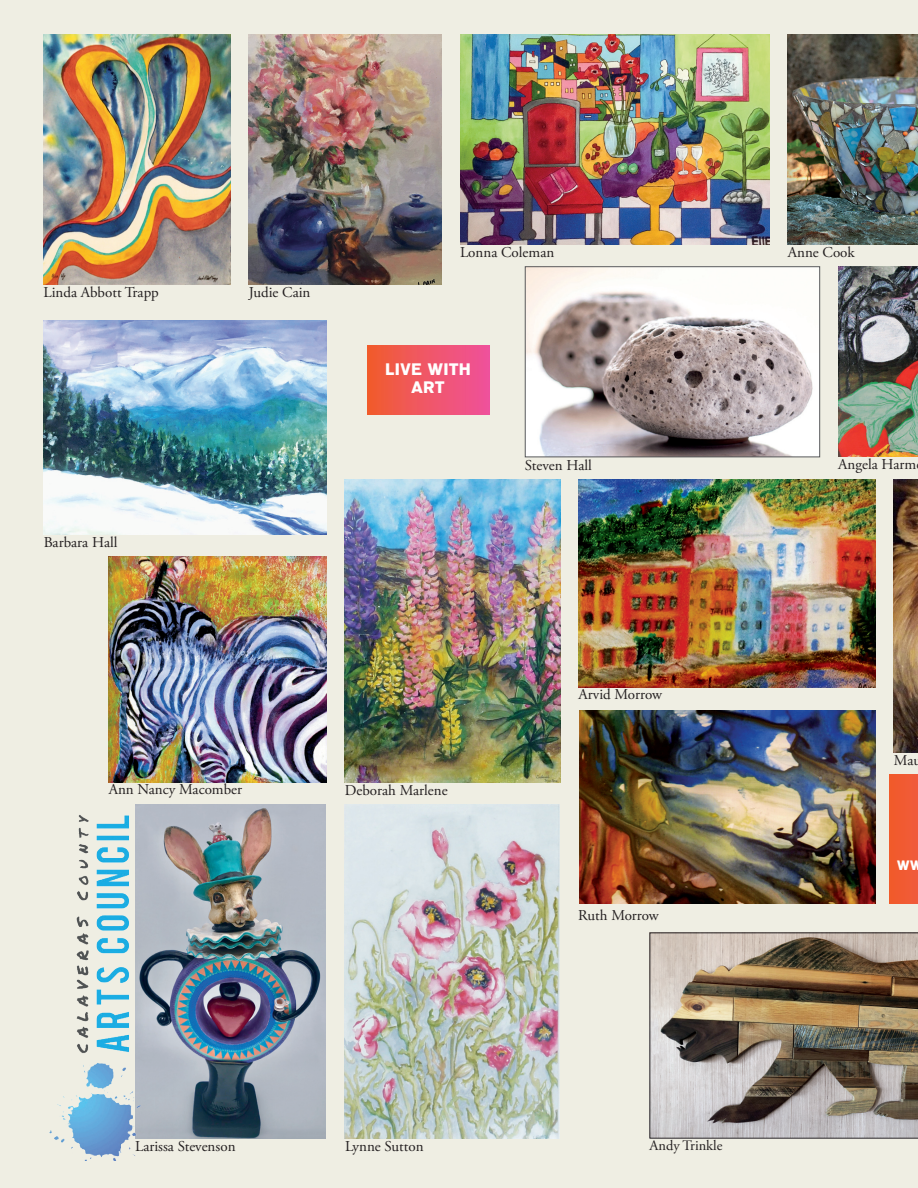
<style>
.page{position:relative;width:918px;height:1188px;background:#efeee3}
.page>*{position:absolute;margin:0;border:0;box-sizing:border-box;transform-origin:0 0}
.Medium{font:700 16.5px/18px "AG Old Face";letter-spacing:.03em;color:#fff;text-align:center}
.Names{font:15px "Adobe Garamond Pro";color:#231f20}
.Names-2{font:14.4px "Adobe Garamond Pro";color:#231f20}
.Medium-2{font:700 13.5px "AG Old Face";color:#fff}
</style>
<div class="page">
<div style="left:368px;top:346px;width:122px;height:68px;background:linear-gradient(to right,#f15c30,#ef519d)"></div>
<img style="left:788px;top:34px;width:130px;height:211px">
<img style="left:44px;top:34px;width:187px;height:251px">
<img style="left:44px;top:321px;width:283px;height:214px">
<img style="left:527px;top:268px;width:291px;height:187px">
<div style="left:525px;top:266px;width:295px;height:191px;border:1px solid #57585a"></div>
<img style="left:109px;top:557px;width:218px;height:225px">
<img style="left:579px;top:711px;width:297px;height:193px">
<img style="left:168px;top:804px;width:158px;height:335px">
<img style="left:249px;top:34px;width:193px;height:251px">
<img style="left:460px;top:34px;width:310px;height:211px">
<img style="left:345px;top:479px;width:215px;height:303px">
<img style="left:578px;top:479px;width:298px;height:208px">
<img style="left:650px;top:932px;width:268px;height:207px">
<img style="left:50px;top:804px;width:118px;height:357px">
<img style="left:345px;top:804px;width:214px;height:335px">
<div style="left:889px;top:775px;width:29px;height:129px;background:#f15a32"></div>
<img style="left:838px;top:266px;width:80px;height:191px">
<img style="left:894px;top:479px;width:24px;height:274px">
<p class="Names" style="left:44px;top:284px;width:117px">Linda Abbott Trapp</p>
<p class="Names" style="left:44px;top:533px;width:75px">Barbara Hall</p>
<p class="Names" style="left:249px;top:284px;width:63px">Judie Cain</p>
<p class="Names" style="left:460px;top:243px;width:96px">Lonna Coleman</p>
<p class="Names" style="left:788px;top:243px;width:69px">Anne Cook</p>
<p class="Medium" style="left:385px;top:360px;width:87px">LIVE WITH<br>ART</p>
<p class="Names" style="left:525px;top:456px;width:68px">Steven Hall</p>
<p class="Names" style="left:838px;top:456px;width:80px">Angela Harm</p>
<p class="Names" style="left:578px;top:686px;width:85px">Arvid Morrow</p>
<p class="Names" style="left:894px;top:751px;width:29px">Mau</p>
<p class="Names" style="left:109px;top:781px;width:135px">Ann Nancy Macomber</p>
<p class="Names" style="left:345px;top:781px;width:104px">Deborah Marlene</p>
<p class="Names" style="left:578px;top:906px;width:82px">Ruth Morrow</p>
<p class="Names" style="left:135px;top:1137px;width:102px">Larissa Stevenson</p>
<p class="Names" style="left:345px;top:1137px;width:80px">Lynne Sutton</p>
<p class="Names-2" style="left:650px;top:1137px;width:74px">Andy Trinkle</p>
<p class="Medium-2" style="left:897px;top:857px;width:27px">WW</p>
</div>
